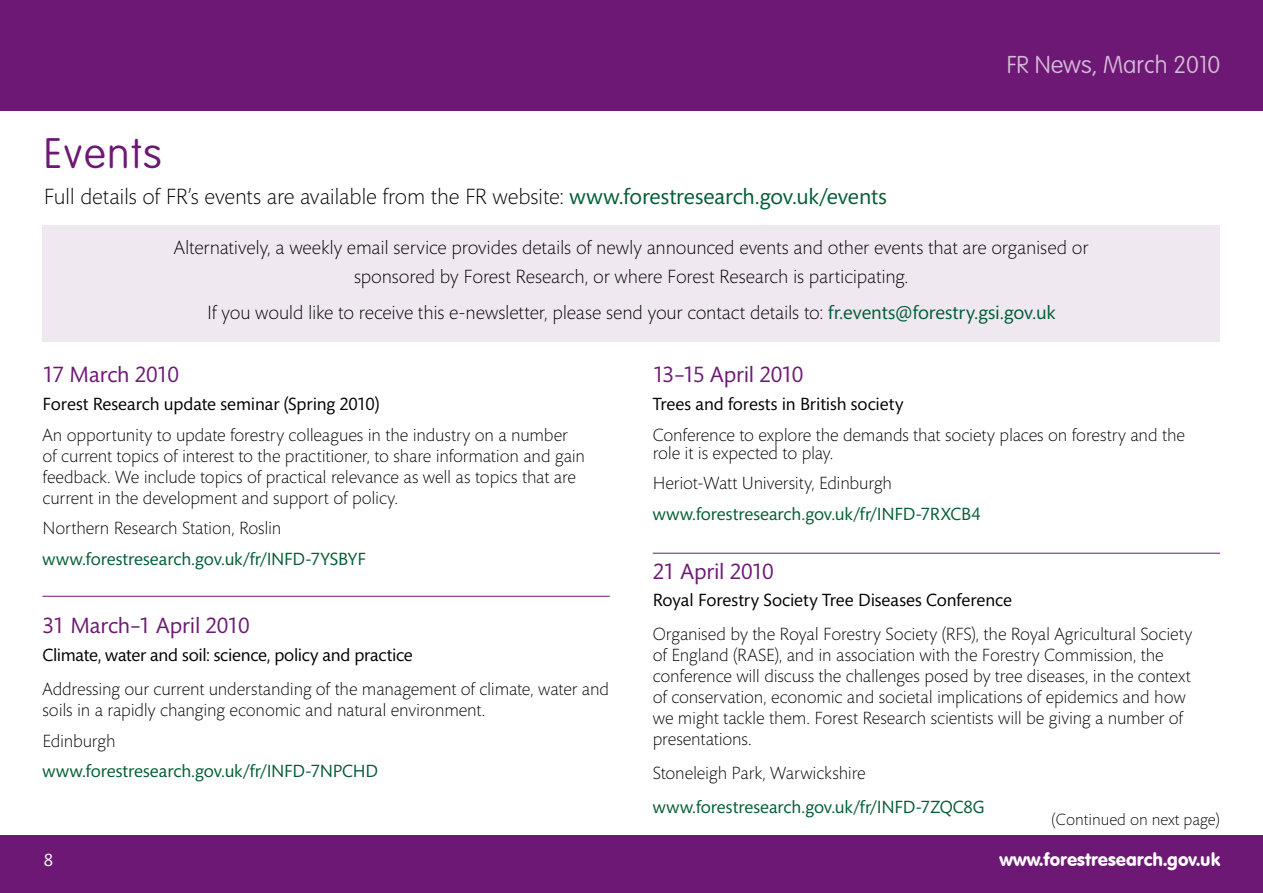
<style>
.page{position:relative;width:1263px;height:893px;background:#fff}
.page>*{position:absolute;margin:0;border:0;box-sizing:border-box;transform-origin:0 0}
.t1{font:100 42px "VAG Rounded Std";letter-spacing:.04em;color:#6d1874}
.t2{font:100 24px "VAG Rounded Std";color:#d3bad5}
.t3{font:300 22.5px "Mundo Sans Std";letter-spacing:-.01em;color:#000}
.t4{font:22.5px "Mundo Sans Std";letter-spacing:-.015em;color:#6d1874}
.t5{font:300 19.5px "Mundo Sans Std";letter-spacing:-.005em;color:#000}
.t6{font:18.15px "VAG Rounded BT";color:#fff}
.t7{font:300 18px/21px "Mundo Sans Std";letter-spacing:-.005em;color:#000}
.t8{font:18px "Mundo Sans Std";letter-spacing:-.005em;color:#005d34}
.t9{font:18px "Mundo Sans Std";letter-spacing:-.005em;color:#000}
.t10{font:18px "Mundo Sans Std";color:#fff}
.t11{font:300 16.5px "Mundo Sans Std";color:#000}
.s1{font-weight:400;color:#005d34}
</style>
<div class="page">
<div style="left:0;top:0;width:1263px;height:111px;background:#6d1874"></div>
<div style="left:0;top:836px;width:1263px;height:57px;background:#6d1874"></div>
<div style="left:43px;top:225px;width:1177px;height:116px;background:#f0e8f1"></div>
<hr style="left:43px;top:596px;width:567px;height:1px;background:#6d1874">
<hr style="left:653px;top:553px;width:567px;height:1px;background:#6d1874">
<p class="t1" style="left:44px;top:130px;width:119px">Events</p>
<p class="t3" style="left:44px;top:184px;width:844px">Full details of FR’s events are available from the FR website: <span class="s1">www.forestresearch.gov.uk/events</span></p>
<h2 class="t2" style="left:1007px;top:51px;width:215px">FR News, March 2010</h2>
<p class="t5" style="left:174px;top:236px;width:916px">Alternatively, a weekly email service provides details of newly announced events and other events that are organised or</p>
<p class="t5" style="left:354px;top:266px;width:556px">sponsored by Forest Research, or where Forest Research is participating.</p>
<p class="t5" style="left:207px;top:302px;width:850px">If you would like to receive this e-newsletter, please send your contact details to: <span class="s1">fr.events@forestry.gsi.gov.uk</span></p>
<p class="t4" style="left:43px;top:362px;width:138px">17 March 2010</p>
<p class="t9" style="left:43px;top:394px;width:339px">Forest Research update seminar (Spring 2010)</p>
<p class="t7" style="left:43px;top:424px;width:544px">An opportunity to update forestry colleagues in the industry on a number of current topics of interest to the practitioner, to share information and gain feedback. We include topics of practical relevance as well as topics that are current in the development and support of policy.</p>
<p class="t7" style="left:43px;top:518px;width:240px">Northern Research Station, Roslin</p>
<p class="t8" style="left:43px;top:549px;width:325px">www.forestresearch.gov.uk/fr/INFD-7YSBYF</p>
<p class="t4" style="left:43px;top:613px;width:209px">31 March–1 April 2010</p>
<p class="t9" style="left:43px;top:645px;width:372px">Climate, water and soil: science, policy and practice</p>
<p class="t7" style="left:43px;top:679px;width:568px">Addressing our current understanding of the management of climate, water and soils in a rapidly changing economic and natural environment.</p>
<p class="t7" style="left:43px;top:731px;width:75px">Edinburgh</p>
<p class="t8" style="left:43px;top:761px;width:337px">www.forestresearch.gov.uk/fr/INFD-7NPCHD</p>
<p class="t4" style="left:653px;top:362px;width:152px">13–15 April 2010</p>
<p class="t9" style="left:653px;top:394px;width:252px">Trees and forests in British society</p>
<p class="t7" style="left:653px;top:426px;width:534px;line-height:18px">Conference to explore the demands that society places on forestry and the role it is expected to play.</p>
<p class="t7" style="left:653px;top:473px;width:241px">Heriot-Watt University, Edinburgh</p>
<p class="t8" style="left:653px;top:504px;width:329px">www.forestresearch.gov.uk/fr/INFD-7RXCB4</p>
<p class="t4" style="left:653px;top:558px;width:123px">21 April 2010</p>
<p class="t9" style="left:653px;top:590px;width:361px">Royal Forestry Society Tree Diseases Conference</p>
<p class="t7" style="left:653px;top:624px;width:541px">Organised by the Royal Forestry Society (RFS), the Royal Agricultural Society of England (RASE), and in association with the Forestry Commission, the conference will discuss the challenges posed by tree diseases, in the context of conservation, economic and societal implications of epidemics and how we might tackle them. Forest Research scientists will be giving a number of presentations.</p>
<p class="t7" style="left:653px;top:763px;width:214px">Stoneleigh Park, Warwickshire</p>
<p class="t8" style="left:653px;top:796px;width:333px">www.forestresearch.gov.uk/fr/INFD-7ZQC8G</p>
<p class="t11" style="left:1052px;top:811px;width:170px">(Continued on next page)</p>
<p class="t10" style="left:44px;top:850px;width:11px">8</p>
<p class="t6" style="left:999px;top:847px;width:222px">www.forestresearch.gov.uk</p>
</div>
